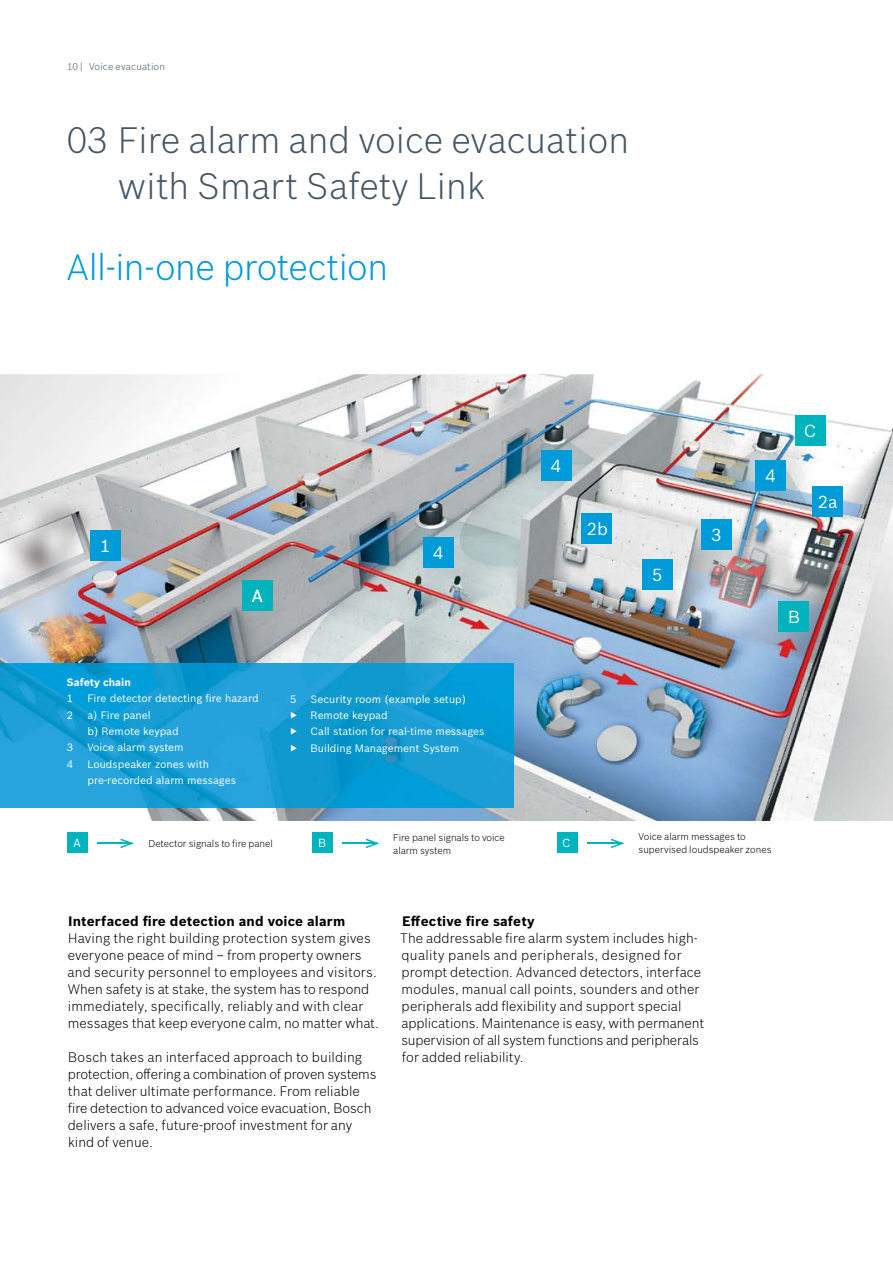
<style>
.page{position:relative;width:893px;height:1263px;background:#fff}
.page>*{position:absolute;margin:0;border:0;box-sizing:border-box;transform-origin:0 0}
.t1{font:300 36px/45.3px "Bosch Sans";letter-spacing:.005em;color:#475765}
.t2{font:300 36px "Bosch Sans";letter-spacing:-.015em;color:#009bd9}
.t3{font:17.1px "Bosch Sans";color:#fff}
.t4{font:300 13.5px/17px "Bosch Sans";letter-spacing:.005em;color:#000}
.t5{font:700 13.5px "Bosch Sans";letter-spacing:.01em;color:#000}
.t6{font:11.55px "Bosch Sans";color:#fff}
.t7{font:10.5px/16.4px "Bosch Sans";color:#fff}
.t8{font:700 10.5px "Bosch Sans";color:#fff}
.t9{font:300 9.75px/13.6px "Bosch Sans";color:#000}
.t10{font:300 9.75px "Bosch Sans";letter-spacing:.015em;color:#475765}
</style>
<div class="page">
<img style="left:0;top:374px;width:893px;height:447px">
<hr style="left:97px;top:843px;width:35px;height:1px;background:#00b3bd">
<svg style="left:120px;top:839px;width:14px;height:9px"></svg>
<hr style="left:342px;top:843px;width:35px;height:1px;background:#00b3bd">
<svg style="left:366px;top:839px;width:13px;height:9px"></svg>
<hr style="left:587px;top:843px;width:35px;height:1px;background:#00b3bd">
<svg style="left:611px;top:839px;width:13px;height:9px"></svg>
<div style="left:813px;top:487px;width:30px;height:30px;background:#009bd9"></div>
<div style="left:582px;top:514px;width:30px;height:30px;background:#009bd9"></div>
<div style="left:557px;top:832px;width:20px;height:21px;background:#00b3bd"></div>
<div style="left:796px;top:415px;width:30px;height:31px;background:#00b3bd"></div>
<div style="left:312px;top:832px;width:20px;height:21px;background:#00b3bd"></div>
<div style="left:779px;top:601px;width:30px;height:30px;background:#00b3bd"></div>
<div style="left:67px;top:832px;width:20px;height:21px;background:#00b3bd"></div>
<div style="left:701px;top:519px;width:31px;height:30px;background:#009bd9"></div>
<div style="left:642px;top:559px;width:30px;height:30px;background:#009bd9"></div>
<div style="left:755px;top:460px;width:31px;height:30px;background:#009bd9"></div>
<div style="left:541px;top:450px;width:30px;height:30px;background:#009bd9"></div>
<div style="left:242px;top:580px;width:30px;height:30px;background:#00b3bd"></div>
<div style="left:423px;top:537px;width:30px;height:30px;background:#009bd9"></div>
<div style="left:90px;top:530px;width:31px;height:31px;background:#009bd9"></div>
<img style="left:0;top:663px;width:513px;height:145px">
<p class="t10" style="left:67px;top:60px;width:99px">10 | Voice evacuation</p>
<h1 class="t1" style="left:118px;top:116px;width:513px;text-indent:-51px">03 Fire alarm and voice evacuation with Smart Safety Link</h1>
<h1 class="t2" style="left:67px;top:241px;width:323px">All-in-one protection</h1>
<p class="t3" style="left:100px;top:533px;width:12px">1</p>
<p class="t3" style="left:252px;top:583px;width:12px">A</p>
<p class="t3" style="left:433px;top:540px;width:12px">4</p>
<p class="t3" style="left:551px;top:453px;width:12px">4</p>
<p class="t3" style="left:587px;top:516px;width:23px">2b</p>
<p class="t3" style="left:652px;top:562px;width:12px">5</p>
<p class="t3" style="left:711px;top:522px;width:12px">3</p>
<p class="t3" style="left:765px;top:463px;width:12px">4</p>
<p class="t3" style="left:804px;top:418px;width:14px">C</p>
<p class="t3" style="left:818px;top:489px;width:21px">2a</p>
<p class="t3" style="left:788px;top:604px;width:13px">B</p>
<p class="t8" style="left:67px;top:674px;width:65px">Safety chain</p>
<p class="t7" style="left:67px;top:690px;width:8px">1</p>
<p class="t7" style="left:87px;top:690px;width:173px">Fire detector detecting fire hazard</p>
<p class="t7" style="left:67px;top:706px;width:8px">2</p>
<p class="t7" style="left:87px;top:706px;width:93px">a) Fire panel<br>b) Remote keypad</p>
<p class="t7" style="left:67px;top:739px;width:8px">3</p>
<p class="t7" style="left:87px;top:739px;width:98px">Voice alarm system</p>
<p class="t7" style="left:67px;top:755px;width:8px">4</p>
<p class="t7" style="left:87px;top:755px;width:150px">Loudspeaker zones with pre-recorded alarm messages</p>
<p class="t7" style="left:290px;top:690px;width:196px;text-indent:20px">Security room (example setup)<br>▶ Remote keypad<br>▶ Call station for real-time messages ▶ Building Management System</p>
<p class="t7" style="left:290px;top:690px;width:8px">5</p>
<p class="t6" style="left:73px;top:834px;width:9px">A</p>
<p class="t9" style="left:149px;top:836px;width:126px">Detector signals to fire panel</p>
<p class="t9" style="left:393px;top:830px;width:113px">Fire panel signals to voice alarm system</p>
<p class="t9" style="left:638px;top:829px;width:135px">Voice alarm messages to supervised loudspeaker zones</p>
<p class="t6" style="left:562px;top:834px;width:10px">C</p>
<p class="t6" style="left:318px;top:834px;width:9px">B</p>
<p class="t5" style="left:68px;top:911px;width:279px">Interfaced fire detection and voice alarm</p>
<p class="t4" style="left:68px;top:929px;width:313px">Having the right building protection system gives everyone peace of mind – from property owners and security personnel to employees and visitors.<br>When safety is at stake, the system has to respond immediately, specifically, reliably and with clear messages that keep everyone calm, no matter what.</p>
<p class="t4" style="left:68px;top:1048px;width:310px">Bosch takes an interfaced approach to building protection, offering a combination of proven systems that deliver ultimate performance. From reliable fire detection to advanced voice evacuation, Bosch delivers a safe, future-proof investment for any kind of venue.</p>
<p class="t5" style="left:402px;top:911px;width:134px">Effective fire safety</p>
<p class="t4" style="left:400px;top:929px;width:306px">The addressable fire alarm system includes high&shy;quality panels and peripherals, designed for prompt detection. Advanced detectors, interface modules, manual call points, sounders and other peripherals add flexibility and support special applications. Maintenance is easy, with permanent supervision of all system functions and peripherals for added reliability.</p>
</div>
